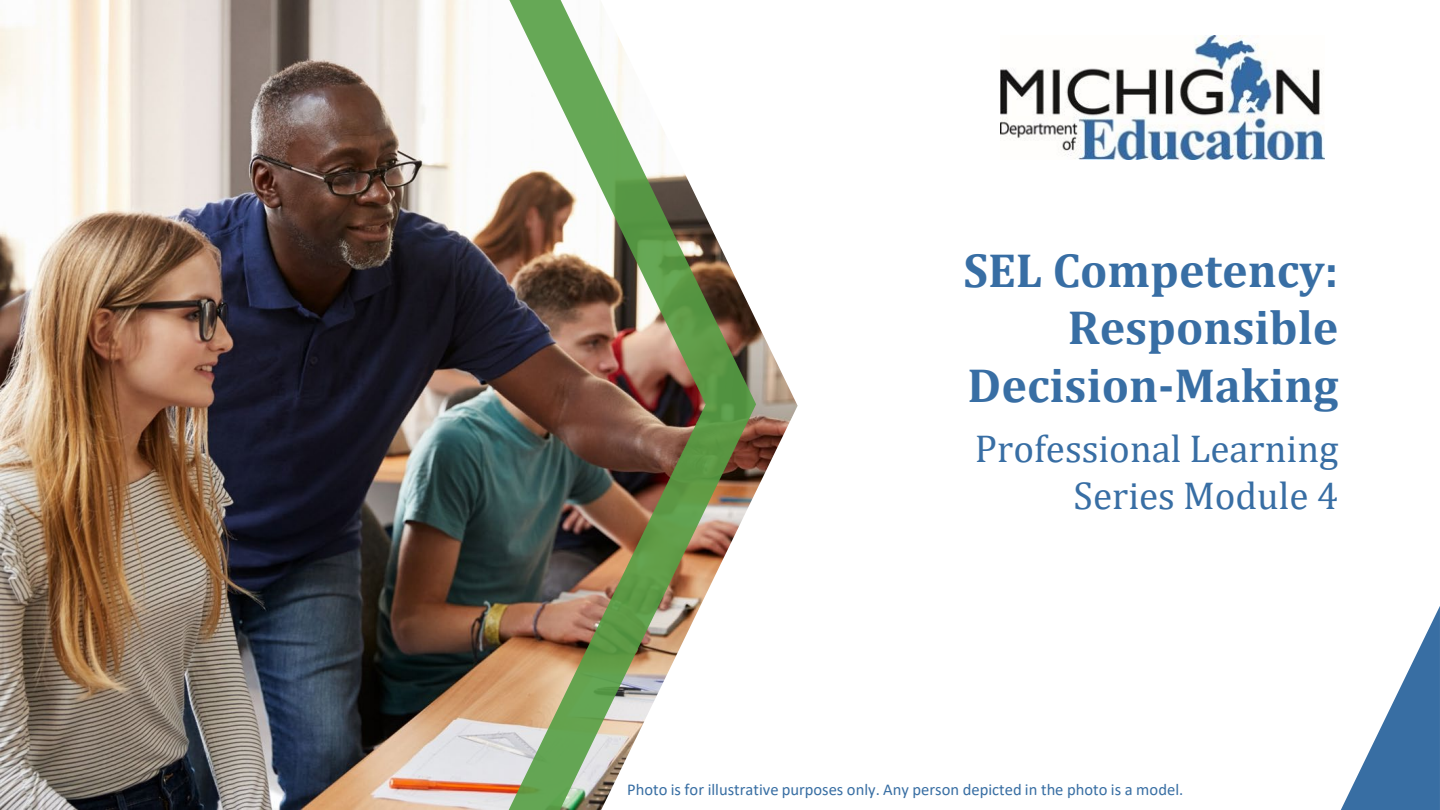
<style>
.page{position:relative;width:1440px;height:810px;background:#fff}
.page>*{position:absolute;margin:0;border:0;box-sizing:border-box;transform-origin:0 0}
.t1{font:700 48px/57.6px "Cambria";color:#386ea4;text-align:right}
.t2{font:39px/46.8px "Cambria";color:#386ea4;text-align:right}
.t3{font:16.5px "Calibri";color:#386ea3}
</style>
<div class="page">
<img style="left:0;top:0;width:509px;height:810px">
<img style="left:509px;top:0;width:91px;height:810px">
<svg style="left:600px;top:3px;width:401px;height:807px"></svg>
<svg style="left:1341px;top:606px;width:99px;height:204px"></svg>
<img style="left:1001px;top:35px;width:324px;height:125px">
<h1 class="t1" style="left:963px;top:240px;width:376px">SEL Competency:<br>Responsible<br>Decision-Making</h1>
<h2 class="t2" style="left:975px;top:425px;width:365px">Professional Learning<br>Series Module 4</h2>
<p class="t3" style="left:627px;top:778px;width:558px">Photo is for illustrative purposes only. Any person depicted in the photo is a model.</p>
</div>
